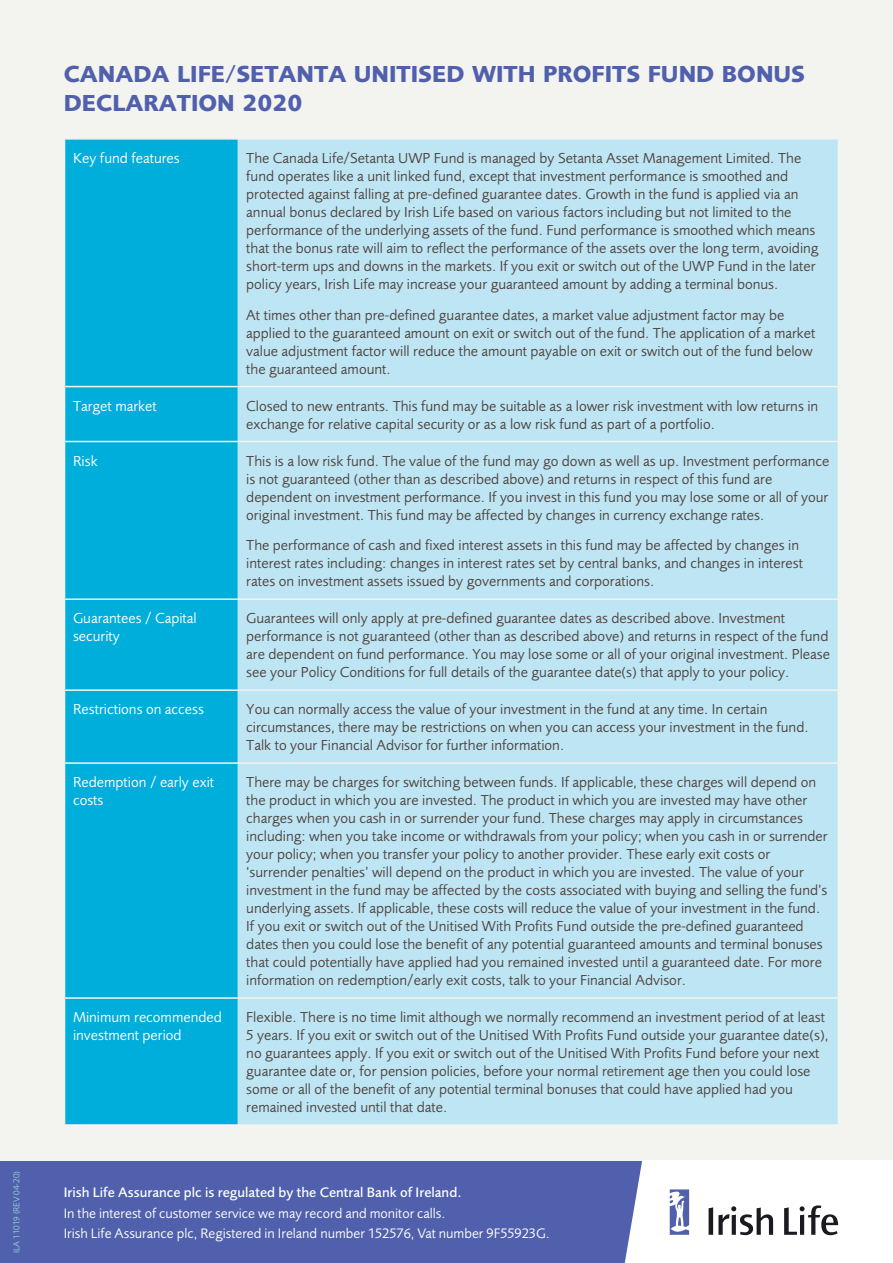
<style>
.page{position:relative;width:893px;height:1263px;background:#f3f3ef}
.page>*{position:absolute;margin:0;border:0;box-sizing:border-box;transform-origin:0 0}
.t1{font:700 24px/28.8px "Foundry Sans";color:#5060ac}
.t2{font:15px/18px "Foundry Sans";color:#50433d}
.t3{font:15px/18px "Foundry Sans";color:#fff}
.Regulations{font:14.25px/20.2px "Foundry Sans";color:#fff}
.Regulations-2{font:500 14.25px "Foundry Sans";color:#fff}
.Regulations-3{font:9px "Foundry Sans";color:#91d3cc}
</style>
<div class="page">
<div style="left:0;top:1161px;width:893px;height:102px;background:#fff"></div>
<div style="left:0;top:1161px;width:642px;height:102px;background:#5060ac"></div>
<div style="left:65px;top:140px;width:173px;height:984px;background:#00aedc"></div>
<div style="left:238px;top:140px;width:600px;height:984px;background:#bde5f4"></div>
<hr style="left:64px;top:386px;width:174px;height:1px;background:#f3f3ef">
<hr style="left:238px;top:386px;width:601px;height:1px;background:#f3f3ef">
<hr style="left:64px;top:441px;width:174px;height:1px;background:#f3f3ef">
<hr style="left:238px;top:441px;width:601px;height:1px;background:#f3f3ef">
<hr style="left:64px;top:598px;width:174px;height:2px;background:#f3f3ef">
<hr style="left:238px;top:598px;width:601px;height:2px;background:#f3f3ef">
<hr style="left:64px;top:689px;width:174px;height:2px;background:#f3f3ef">
<hr style="left:238px;top:689px;width:601px;height:2px;background:#f3f3ef">
<hr style="left:64px;top:762px;width:174px;height:2px;background:#f3f3ef">
<hr style="left:238px;top:762px;width:601px;height:2px;background:#f3f3ef">
<hr style="left:64px;top:997px;width:174px;height:2px;background:#f3f3ef">
<hr style="left:238px;top:997px;width:601px;height:2px;background:#f3f3ef">
<svg style="left:670px;top:1189px;width:19px;height:46px"></svg>
<svg style="left:709px;top:1206px;width:64px;height:29px"></svg>
<svg style="left:784px;top:1205px;width:54px;height:30px"></svg>
<p class="Regulations-3" style="left:12px;top:1253px;width:83px;rotate:-90deg">ILA 11019 (REV 04-20)</p>
<p class="t1" style="left:64px;top:60px;width:743px">CANADA LIFE/SETANTA UNITISED WITH PROFITS FUND BONUS<br>DECLARATION 2020</p>
<p class="t3" style="left:73px;top:149px;width:108px">Key fund features</p>
<p class="t2" style="left:246px;top:149px;width:574px">The Canada Life/Setanta UWP Fund is managed by Setanta Asset Management Limited. The fund operates like a unit linked fund, except that investment performance is smoothed and protected against falling at pre-defined guarantee dates. Growth in the fund is applied via an annual bonus declared by Irish Life based on various factors including but not limited to the performance of the underlying assets of the fund. Fund performance is smoothed which means that the bonus rate will aim to reflect the performance of the assets over the long term, avoiding short-term ups and downs in the markets. If you exit or switch out of the UWP Fund in the later policy years, Irish Life may increase your guaranteed amount by adding a terminal bonus.</p>
<p class="t2" style="left:246px;top:306px;width:571px">At times other than pre-defined guarantee dates, a market value adjustment factor may be applied to the guaranteed amount on exit or switch out of the fund. The application of a market value adjustment factor will reduce the amount payable on exit or switch out of the fund below the guaranteed amount.</p>
<p class="t3" style="left:73px;top:397px;width:85px">Target market</p>
<p class="t2" style="left:246px;top:397px;width:574px">Closed to new entrants. This fund may be suitable as a lower risk investment with low returns in exchange for relative capital security or as a low risk fund as part of a portfolio.</p>
<p class="t3" style="left:73px;top:452px;width:26px">Risk</p>
<p class="t2" style="left:246px;top:452px;width:585px">This is a low risk fund. The value of the fund may go down as well as up. Investment performance is not guaranteed (other than as described above) and returns in respect of this fund are dependent on investment performance. If you invest in this fund you may lose some or all of your original investment. This fund may be affected by changes in currency exchange rates.</p>
<p class="t2" style="left:246px;top:537px;width:558px">The performance of cash and fixed interest assets in this fund may be affected by changes in interest rates including: changes in interest rates set by central banks, and changes in interest rates on investment assets issued by governments and corporations.</p>
<p class="t3" style="left:73px;top:610px;width:125px">Guarantees / Capital security</p>
<p class="t2" style="left:246px;top:610px;width:585px">Guarantees will only apply at pre-defined guarantee dates as described above. Investment performance is not guaranteed (other than as described above) and returns in respect of the fund are dependent on fund performance. You may lose some or all of your original investment. Please see your Policy Conditions for full details of the guarantee date(s) that apply to your policy.</p>
<p class="t3" style="left:73px;top:701px;width:132px">Restrictions on access</p>
<p class="t2" style="left:246px;top:701px;width:564px">You can normally access the value of your investment in the fund at any time. In certain circumstances, there may be restrictions on when you can access your investment in the fund.<br>Talk to your Financial Advisor for further information.</p>
<p class="t3" style="left:73px;top:773px;width:143px">Redemption / early exit costs</p>
<p class="t2" style="left:246px;top:773px;width:583px">There may be charges for switching between funds. If applicable, these charges will depend on the product in which you are invested. The product in which you are invested may have other charges when you cash in or surrender your fund. These charges may apply in circumstances including: when you take income or withdrawals from your policy; when you cash in or surrender your policy; when you transfer your policy to another provider. These early exit costs or ‘surrender penalties’ will depend on the product in which you are invested. The value of your investment in the fund may be affected by the costs associated with buying and selling the fund’s underlying assets. If applicable, these costs will reduce the value of your investment in the fund.<br>If you exit or switch out of the Unitised With Profits Fund outside the pre-defined guaranteed dates then you could lose the benefit of any potential guaranteed amounts and terminal bonuses that could potentially have applied had you remained invested until a guaranteed date. For more information on redemption/early exit costs, talk to your Financial Advisor.</p>
<p class="t3" style="left:73px;top:1008px;width:150px">Minimum recommended investment period</p>
<p class="t2" style="left:246px;top:1008px;width:584px">Flexible. There is no time limit although we normally recommend an investment period of at least 5 years. If you exit or switch out of the Unitised With Profits Fund outside your guarantee date(s), no guarantees apply. If you exit or switch out of the Unitised With Profits Fund before your next guarantee date or, for pension policies, before your normal retirement age then you could lose some or all of the benefit of any potential terminal bonuses that could have applied had you remained invested until that date.</p>
<p class="Regulations-2" style="left:64px;top:1184px;width:399px">Irish Life Assurance plc is regulated by the Central Bank of Ireland.</p>
<p class="Regulations" style="left:64px;top:1203px;width:487px">In the interest of customer service we may record and monitor calls.<br>Irish Life Assurance plc, Registered in Ireland number 152576, Vat number 9F55923G.</p>
</div>
